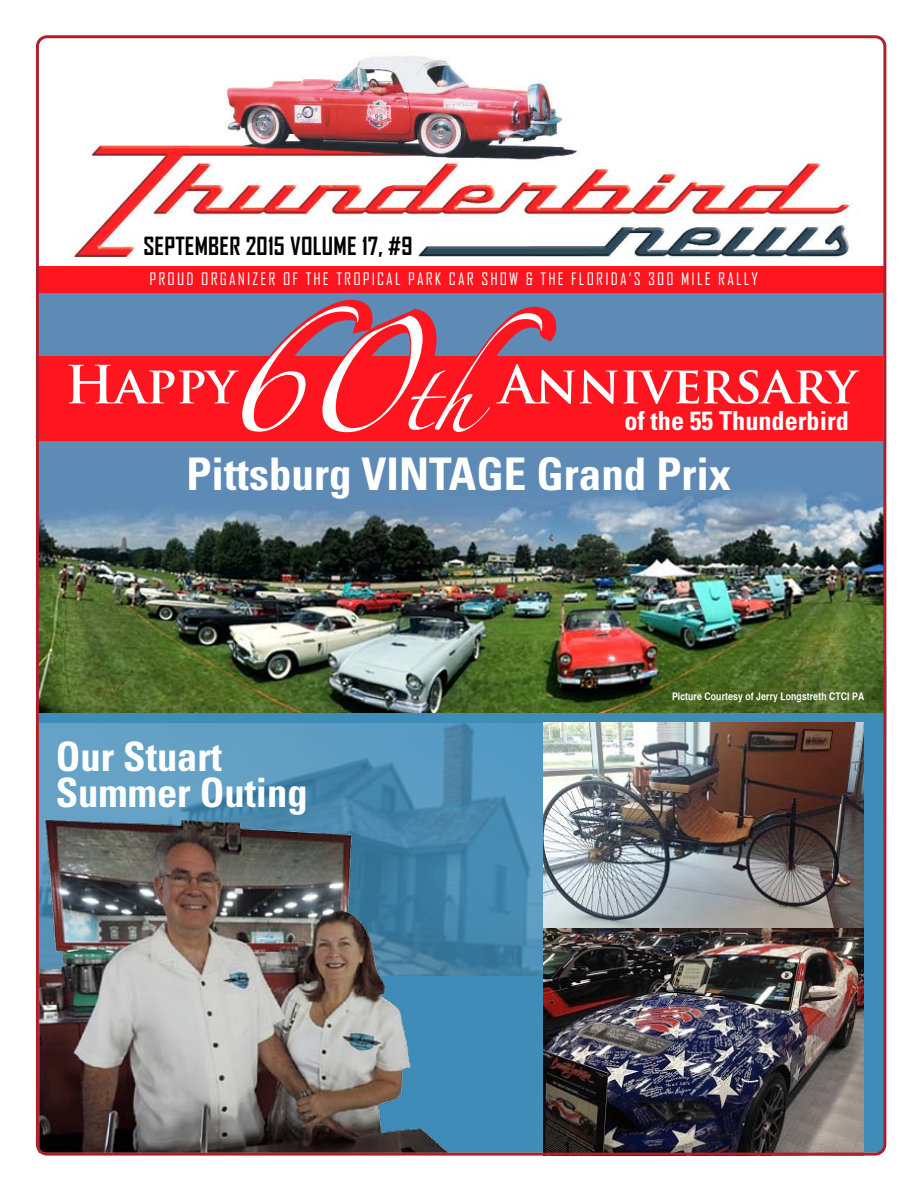
<style>
.page{position:relative;width:918px;height:1188px;background:#fff}
.page>*{position:absolute;margin:0;border:0;box-sizing:border-box;transform-origin:0 0}
.t1{font:700 51.15px "Trajan Pro";letter-spacing:-.01em;color:#fff}
.t2{font:700 condensed 45px "Univers";color:#fff}
.t3{font:700 condensed 40.5px/35.7px "Univers";color:#fff}
.t4{font:700 condensed 26.25px "Univers";color:#fff}
.t5{font:700 24px "Agency FB";letter-spacing:.01em;color:#000}
.t6{font:16.5px "Agency FB";letter-spacing:.13em;color:#fff}
.t7{font:10.5px "Helvetica CY Bold";letter-spacing:.01em;color:#fff}
</style>
<div class="page">
<img style="left:36px;top:35px;width:850px;height:1121px">
<img style="left:543px;top:723px;width:321px;height:204px">
<h3 class="t5" style="left:143px;top:231px;width:271px">SEPTEMBER 2015 VOLUME 17, #9</h3>
<p class="t6" style="left:150px;top:269px;width:610px">PROUD ORGANIZER OF THE TROPICAL PARK CAR SHOW &amp; THE FLORIDA’S 300 MILE RALLY</p>
<h1 class="t1" style="left:65px;top:353px;width:173px">Happy</h1>
<h1 class="t1" style="left:500px;top:353px;width:359px">Anniversary</h1>
<h3 class="t4" style="left:624px;top:404px;width:226px">of the 55 Thunderbird</h3>
<h2 class="t2" style="left:187px;top:447px;width:546px">Pittsburg VINTAGE Grand Prix</h2>
<h3 class="t3" style="left:56px;top:739px;width:253px">Our Stuart<br>Summer Outing</h3>
<p class="t7" style="left:672px;top:690px;width:194px">Picture Courtesy of Jerry Longstreth CTCI PA</p>
</div>
